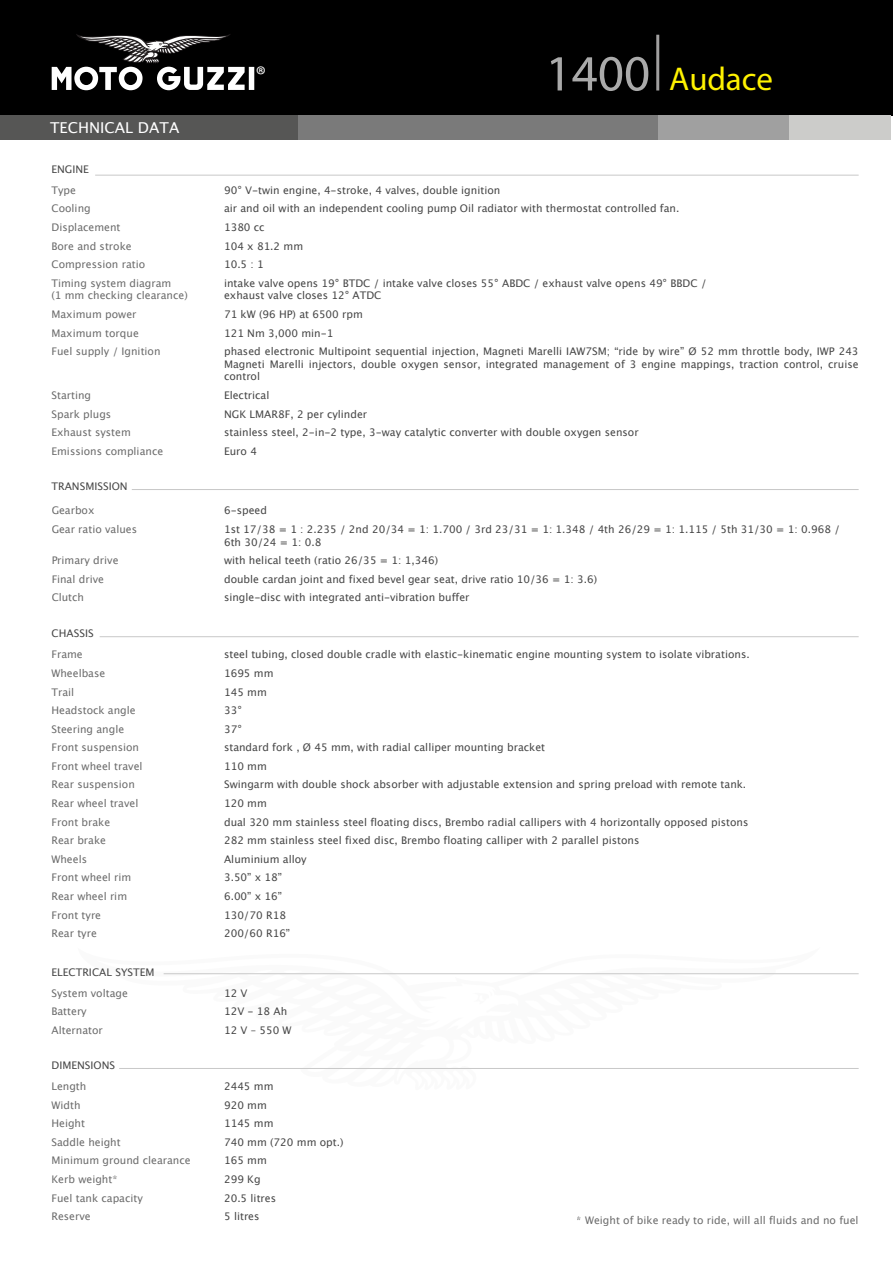
<style>
.page{position:relative;width:893px;height:1263px;background:#fff}
.page>*{position:absolute;margin:0;border:0;box-sizing:border-box;transform-origin:0 0}
.t1{font:33px "Myriad Pro";letter-spacing:-.005em;color:#fff200}
.t2{font:24.3px "Myriad Pro";color:#fff}
.t3{font:15px "Lucida Grande";color:#fff}
.t4{font:10.5px/18.6px "Lucida Grande";color:#474747}
.s1{font-size:51px;color:#aaa}
</style>
<div class="page">
<div style="left:0;top:0;width:893px;height:116px;background:#000"></div>
<div style="left:0;top:115px;width:645px;height:25px;background:#565655"></div>
<div style="left:659px;top:115px;width:232px;height:25px;background:#ccccca"></div>
<div style="left:298px;top:115px;width:361px;height:25px;background:#7a7a7a"></div>
<div style="left:658px;top:115px;width:130px;height:25px;background:#a0a0a0"></div>
<svg style="left:52px;top:34px;width:202px;height:56px"></svg>
<svg style="left:163px;top:973px;width:635px;height:2px"></svg>
<hr style="left:656px;top:35px;width:3px;height:56px;background:#a09f9f">
<hr style="left:95px;top:175px;width:764px;height:1px;background:#c8c8c8">
<hr style="left:132px;top:489px;width:727px;height:1px;background:#c8c8c8">
<hr style="left:100px;top:636px;width:759px;height:1px;background:#c8c8c8">
<hr style="left:164px;top:973px;width:695px;height:1px;background:#c8c8c8">
<hr style="left:119px;top:1068px;width:740px;height:1px;background:#c8c8c8">
<h3 class="t3" style="left:50px;top:119px;width:131px">TECHNICAL DATA</h3>
<p class="t4" style="left:51px;top:160px;width:39px">ENGINE</p>
<p class="t4" style="left:51px;top:181px;width:121px">Type<br>Cooling<br>Displacement<br>Bore and stroke<br>Compression ratio<br>Timing system diagram</p>
<p class="t4" style="left:51px;top:286px;width:138px">(1 mm checking clearance)<br>Maximum power<br>Maximum torque<br>Fuel supply / Ignition</p>
<p class="t4" style="left:51px;top:386px;width:113px">Starting<br>Spark plugs<br>Exhaust system<br>Emissions compliance</p>
<p class="t4" style="left:51px;top:478px;width:78px">TRANSMISSION</p>
<p class="t4" style="left:51px;top:501px;width:87px">Gearbox<br>Gear ratio values</p>
<p class="t4" style="left:51px;top:551px;width:69px">Primary drive<br>Final drive<br>Clutch</p>
<p class="t4" style="left:51px;top:624px;width:44px">CHASSIS</p>
<p class="t4" style="left:51px;top:645px;width:93px">Frame<br>Wheelbase<br>Trail<br>Headstock angle<br>Steering angle<br>Front suspension<br>Front wheel travel<br>Rear suspension<br>Rear wheel travel<br>Front brake<br>Rear brake<br>Wheels<br>Front wheel rim<br>Rear wheel rim<br>Front tyre<br>Rear tyre</p>
<p class="t4" style="left:51px;top:963px;width:105px">ELECTRICAL SYSTEM</p>
<p class="t4" style="left:51px;top:984px;width:78px">System voltage<br>Battery<br>Alternator</p>
<p class="t4" style="left:51px;top:1056px;width:65px">DIMENSIONS</p>
<p class="t4" style="left:51px;top:1077px;width:141px">Length<br>Width<br>Height<br>Saddle height<br>Minimum ground clearance<br>Kerb weight*<br>Fuel tank capacity<br>Reserve</p>
<h2 class="t2" style="left:256px;top:60px;width:12px">®</h2>
<h1 class="t1" style="left:545px;top:59px;width:229px"><span class="s1">1400</span> Audace</h1>
<p class="t4" style="left:224px;top:181px;width:484px">90° V-twin engine, 4-stroke, 4 valves, double ignition<br>air and oil with an independent cooling pump Oil radiator with thermostat controlled fan.<br>1380 cc<br>104 x 81.2 mm<br>10.5 : 1<br>intake valve opens 19° BTDC / intake valve closes 55° ABDC / exhaust valve opens 49° BBDC /</p>
<p class="t4" style="left:224px;top:286px;width:636px">exhaust valve closes 12° ATDC<br>71 kW (96 HP) at 6500 rpm<br>121 Nm 3,000 min-1<br>phased electronic Multipoint sequential injection, Magneti Marelli IAW7SM; “ride by wire” Ø 52 mm throttle body, IWP 243</p>
<p class="t4" style="left:224px;top:358px;width:636px;line-height:12.6px">Magneti Marelli injectors, double oxygen sensor, integrated management of 3 engine mappings, traction control, cruise control</p>
<p class="t4" style="left:224px;top:386px;width:416px">Electrical<br>NGK LMAR8F, 2 per cylinder<br>stainless steel, 2-in-2 type, 3-way catalytic converter with double oxygen sensor<br>Euro 4</p>
<p class="t4" style="left:224px;top:502px;width:617px">6-speed<br>1st 17/38 = 1 : 2.235 / 2nd 20/34 = 1: 1.700 / 3rd 23/31 = 1: 1.348 / 4th 26/29 = 1: 1.115 / 5th 31/30 = 1: 0.968 /</p>
<p class="t4" style="left:224px;top:533px;width:375px">6th 30/24 = 1: 0.8<br>with helical teeth (ratio 26/35 = 1: 1,346)<br>double cardan joint and fixed bevel gear seat, drive ratio 10/36 = 1: 3.6) single-disc with integrated anti-vibration buffer</p>
<p class="t4" style="left:224px;top:645px;width:527px">steel tubing, closed double cradle with elastic-kinematic engine mounting system to isolate vibrations.<br>1695 mm<br>145 mm<br>33°<br>37°<br>standard fork , Ø 45 mm, with radial calliper mounting bracket<br>110 mm<br>Swingarm with double shock absorber with adjustable extension and spring preload with remote tank.<br>120 mm<br>dual 320 mm stainless steel floating discs, Brembo radial callipers with 4 horizontally opposed pistons 282 mm stainless steel fixed disc, Brembo floating calliper with 2 parallel pistons<br>Aluminium alloy<br>3.50” x 18”<br>6.00” x 16”<br>130/70 R18<br>200/60 R16”</p>
<p class="t4" style="left:224px;top:984px;width:69px">12 V<br>12V - 18 Ah<br>12 V – 550 W</p>
<p class="t4" style="left:224px;top:1077px;width:121px">2445 mm<br>920 mm<br>1145 mm<br>740 mm (720 mm opt.)<br>165 mm<br>299 Kg<br>20.5 litres<br>5 litres</p>
<p class="t4" style="left:577px;top:1211px;width:283px">* Weight of bike ready to ride, will all fluids and no fuel</p>
</div>
